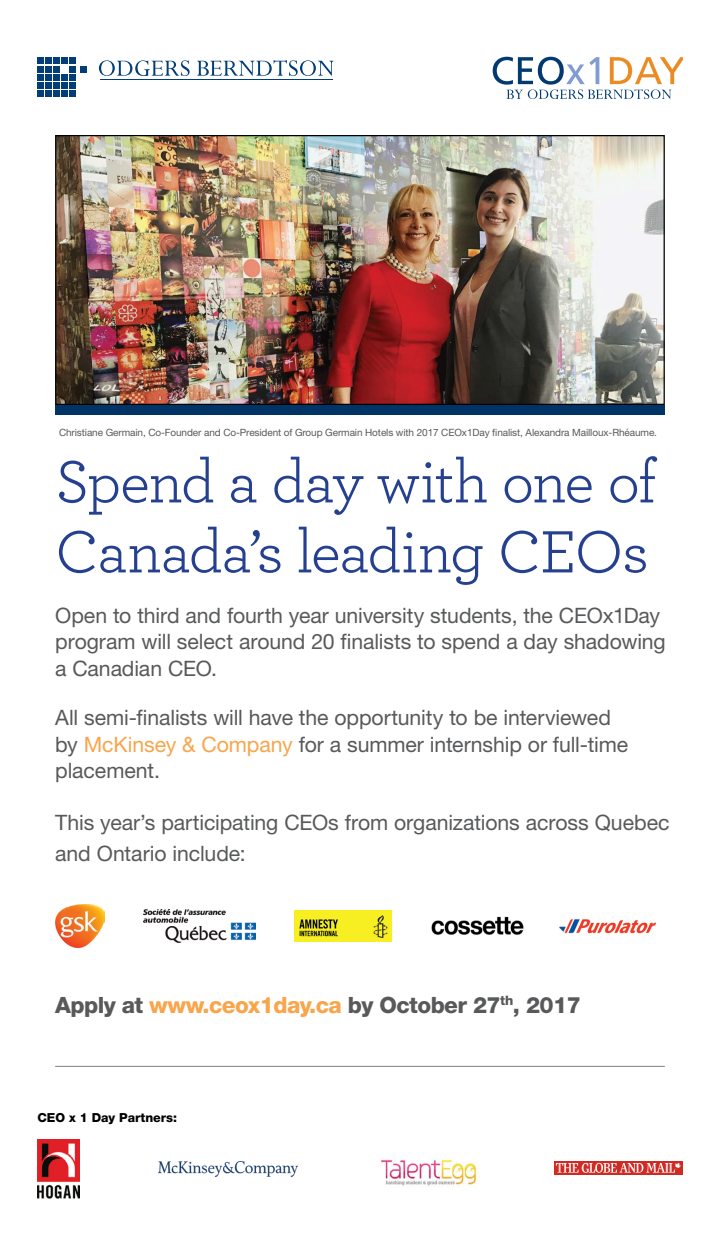
<style>
.page{position:relative;width:720px;height:1260px;background:#fff}
.page>*{position:absolute;margin:0;border:0;box-sizing:border-box;transform-origin:0 0}
.t1{font:62.5px/70px "Archer";letter-spacing:-.03em;color:#25408f}
.t2{font:800 22.5px "Helvetica Neue LT Std";letter-spacing:-.025em;color:#58595b}
.t3{font:21.25px/26.2px "Helvetica Neue LT Std";letter-spacing:-.005em;color:#58595b}
.t4{font:800 12.5px "Helvetica Neue LT Std";color:#000}
.t5{font:10px "Helvetica Neue LT Std";letter-spacing:-.01em;color:#58595b}
.s1{color:#f8a54b}
</style>
<div class="page">
<img style="left:57px;top:137px;width:606px;height:266px">
<div style="left:55px;top:135px;width:610px;height:270px;border:1px solid #000"></div>
<div style="left:55px;top:405px;width:610px;height:10px;background:#036"></div>
<img style="left:55px;top:905px;width:49px;height:42px">
<img style="left:143px;top:909px;width:113px;height:33px">
<img style="left:431px;top:917px;width:93px;height:18px">
<img style="left:560px;top:919px;width:96px;height:15px">
<img style="left:295px;top:911px;width:96px;height:30px">
<img style="left:38px;top:1140px;width:42px;height:58px">
<img style="left:158px;top:1161px;width:139px;height:16px">
<div style="left:554px;top:1161px;width:128px;height:13px;background:#cf2a23"></div>
<svg style="left:556px;top:1163px;width:125px;height:10px"></svg>
<img style="left:381px;top:1159px;width:96px;height:27px">
<svg style="left:493px;top:57px;width:189px;height:42px"></svg>
<div style="left:80px;top:66px;width:7px;height:6px;background:#003d79"></div>
<svg style="left:37px;top:58px;width:38px;height:38px"></svg>
<hr style="left:100px;top:79px;width:232px;height:1px;background:#003d79">
<svg style="left:99px;top:60px;width:91px;height:16px"></svg>
<svg style="left:197px;top:60px;width:137px;height:16px"></svg>
<hr style="left:55px;top:1066px;width:610px;height:1px;background:#808080">
<p class="t5" style="left:59px;top:426px;width:600px">Christiane Germain, Co-Founder and Co-President of Group Germain Hotels with 2017 CEOx1Day finalist, Alexandra Mailloux-Rhéaume.</p>
<h1 class="t1" style="left:55px;top:444px;width:603px">Spend a day with one of<br>Canada’s leading CEOs</h1>
<p class="t3" style="left:55px;top:602px;width:612px">Open to third and fourth year university students, the CEOx1Day program will select around 20 finalists to spend a day shadowing a Canadian CEO.</p>
<p class="t3" style="left:55px;top:704px;width:575px">All semi-finalists will have the opportunity to be interviewed by <span class="s1">McKinsey &amp; Company</span> for a summer internship or full-time placement.</p>
<p class="t3" style="left:55px;top:807px;width:616px;line-height:30.6px">This year’s participating CEOs from organizations across Quebec and Ontario include:</p>
<p class="t2" style="left:55px;top:991px;width:527px">Apply at <span class="s1">www.ceox1day.ca</span> by October 27<sup>th</sup>, 2017</p>
<p class="t4" style="left:38px;top:1110px;width:141px">CEO x 1 Day Partners:</p>
</div>
